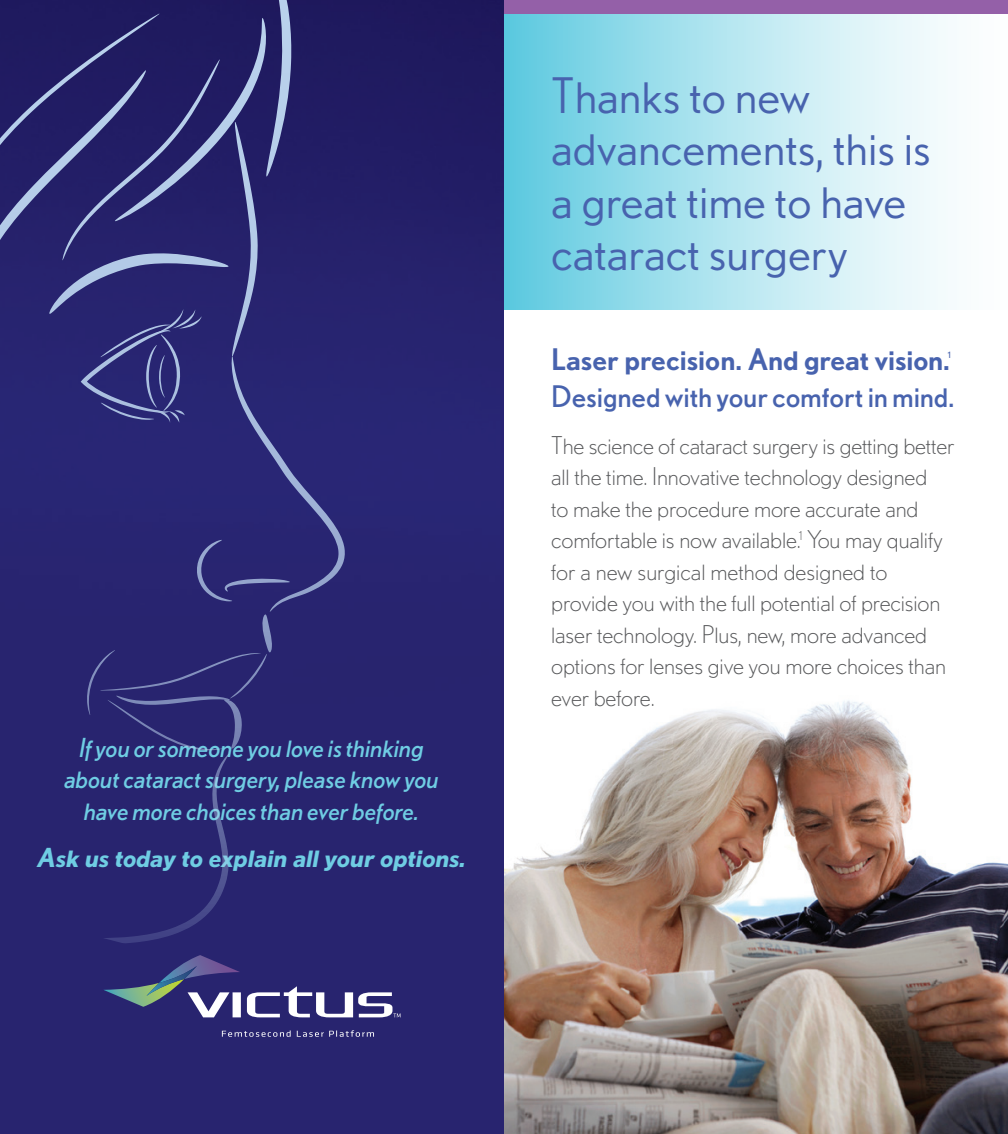
<style>
.page{position:relative;width:1008px;height:1134px;background:#fff}
.page>*{position:absolute;margin:0;border:0;box-sizing:border-box;transform-origin:0 0}
.Headline{font:49px/52.5px "Nobel BL";color:#4863ae}
.Subhead{font:500 29.75px "Nobel BL";letter-spacing:-.005em;color:#4863ae}
.Subhead-2{font:29.75px "Nobel BL";letter-spacing:-.005em;color:#4863ae}
.Call_out{font:italic 26.25px/31.5px "Nobel BL";color:#6fcde3;text-align:center}
.Call_out-2{font:italic 700 26.25px "Nobel BL";color:#6fcde3}
.Body{font:300 24.5px/31.5px "Nobel BL";letter-spacing:-.005em;color:#57585a}
.Subhead-3{font:8.75px "Nobel BL";color:#4863ae}
</style>
<div class="page">
<img style="left:504px;top:700px;width:504px;height:434px">
<div style="left:501px;top:0;width:507px;height:309px;background:linear-gradient(to right,#63cbe1,#fff)"></div>
<div style="left:501px;top:0;width:507px;height:14px;background:#9460a8"></div>
<img style="left:0;top:0;width:504px;height:1134px">
<svg style="left:222px;top:1030px;width:69px;height:7px"></svg>
<svg style="left:297px;top:1030px;width:77px;height:7px"></svg>
<svg style="left:103px;top:955px;width:298px;height:62px;background:#4a4a84"></svg>
<div style="left:0;top:753px;width:230px;height:209px;background:#28246f"></div>
<svg style="left:0;top:0;width:345px;height:751px;background:#2d2a73"></svg>
<p class="Call_out" style="left:65px;top:731px;width:376px">If you or someone you love is thinking about cataract surgery, please know you have more choices than ever before.</p>
<p class="Call_out-2" style="left:38px;top:842px;width:430px">Ask us today to explain all your options.</p>
<p class="Headline" style="left:551px;top:68px;width:381px">Thanks to new advancements, this is a great time to have cataract surgery</p>
<p class="Subhead" style="left:551px;top:342px;width:400px">Laser precision. And great vision.</p>
<p class="Subhead-3" style="left:948px;top:350px;width:5px">1</p>
<p class="Subhead-2" style="left:551px;top:379px;width:405px">Designed with your comfort in mind.</p>
<p class="Body" style="left:551px;top:429px;width:405px">The science of cataract surgery is getting better all the time. Innovative technology designed<br>to make the procedure more accurate and comfortable is now available.<sup>1</sup> You may qualify for a new surgical method designed to provide you with the full potential of precision laser technology. Plus, new, more advanced options for lenses give you more choices than ever before.</p>
</div>
